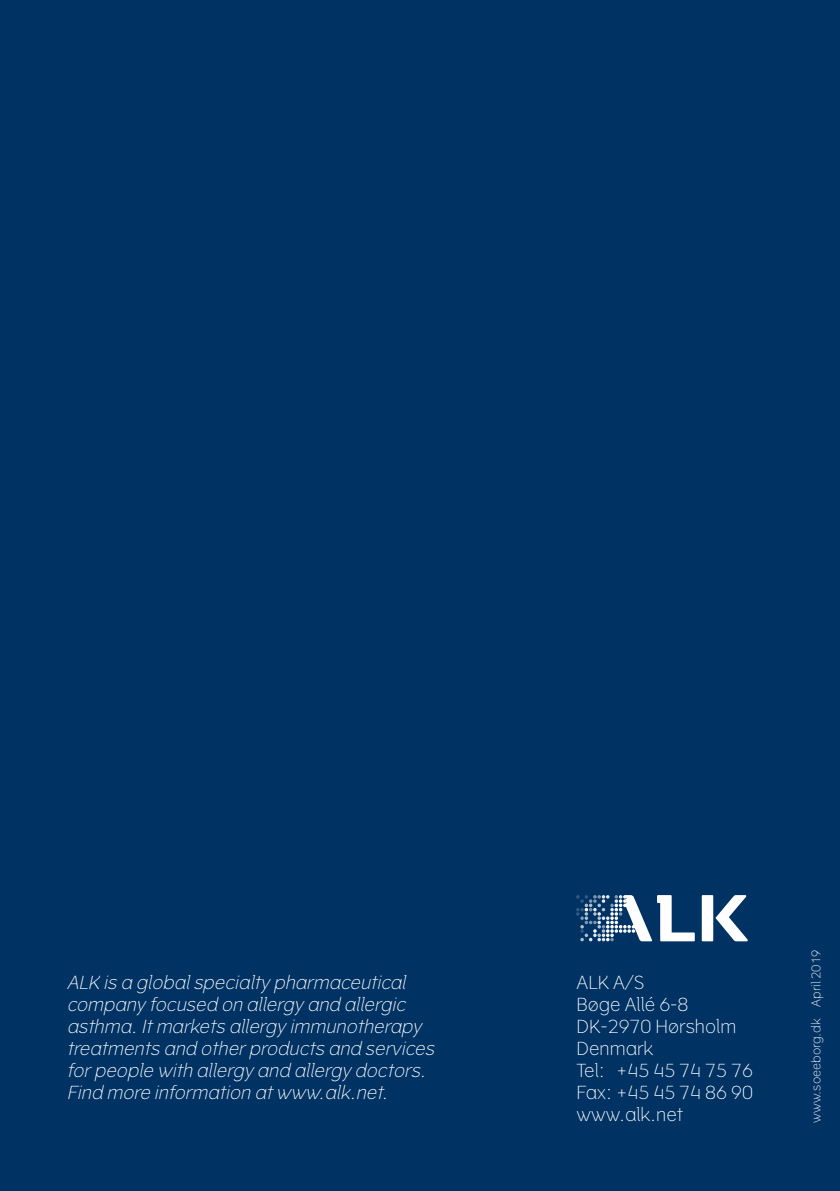
<style>
.page{position:relative;width:840px;height:1191px;background:#fff}
.page>*{position:absolute;margin:0;border:0;box-sizing:border-box;transform-origin:0 0}
.t1{font:italic 300 18px/22px "Vertigo";color:#fff}
.t2{font:300 18px/22px "Vertigo";color:#fff}
.t3{font:300 12px "Vertigo";color:#fff}
</style>
<div class="page">
<div style="left:0;top:0;width:839px;height:1191px;background:#003263"></div>
<div style="left:701px;top:895px;width:11px;height:46px;background:#fff"></div>
<svg style="left:715px;top:895px;width:32px;height:46px"></svg>
<svg style="left:576px;top:895px;width:118px;height:46px"></svg>
<p class="t1" style="left:67px;top:971px;width:373px">ALK is a globalspecialty pharmaceutical company focused on allergy and allergic asthma.Itmarkets allergy immunotherapy treatments and otherproducts and services forpeople with allergy and allergy doctors.<br>Find more information atwww.alk.net.</p>
<p class="t2" style="left:576px;top:971px;width:178px">ALK A/S<br>Bøge Allé 6-8<br>DK-2970 Hørsholm<br>Denmark<br>Tel: +45 45 74 75 76<br>Fax: +45 45 74 86 90 www.alk.net</p>
<p class="t3" style="left:808px;top:1123px;width:175px;rotate:-90deg">www.soeeborg.dk April 2019</p>
</div>
